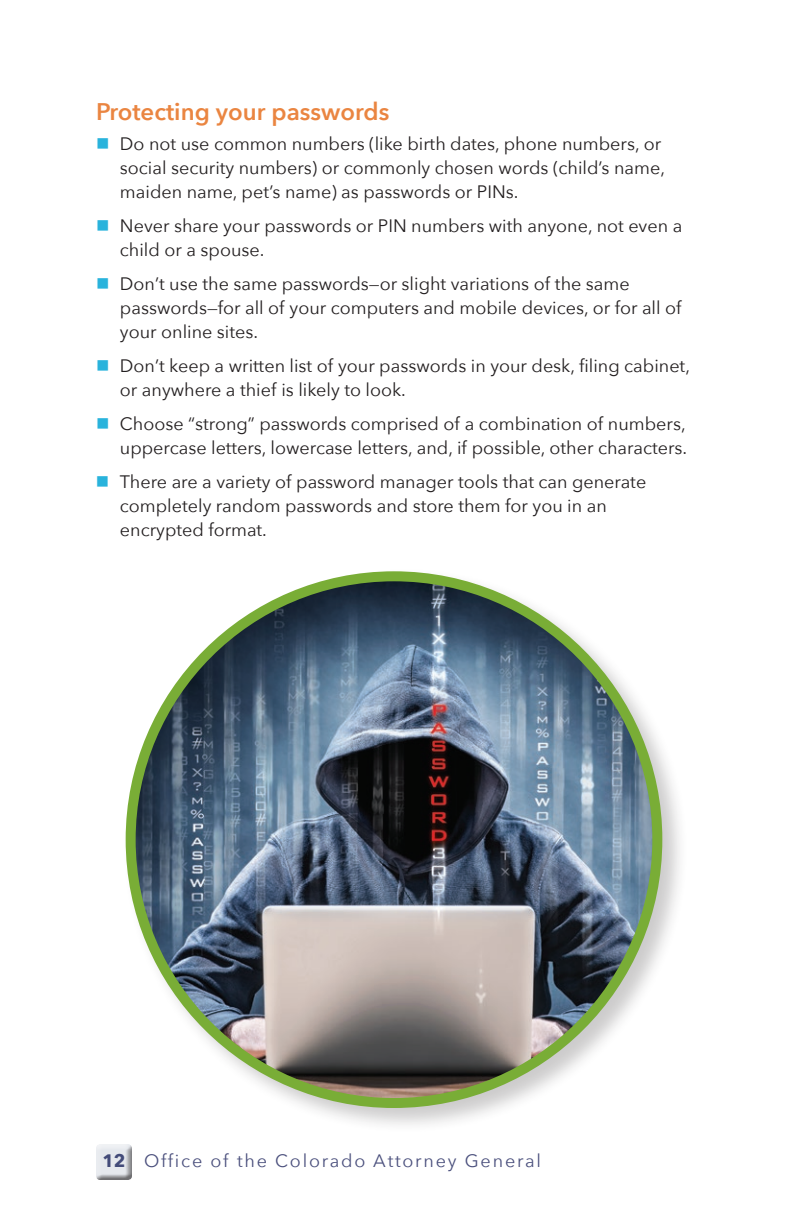
<style>
.page{position:relative;width:792px;height:1224px;background:#fff}
.page>*{position:absolute;margin:0;border:0;box-sizing:border-box;transform-origin:0 0}
.t1{font:600 24px "Avenir Next";color:#ea8541}
.t2{font:18px/24px "Avenir Next";color:#231f20}
.t3{font:18px "Avenir Next";letter-spacing:.1em;color:#4b507d}
.s1{color:#29b3dc}
.s2{font-weight:700;color:#434b79}
</style>
<div class="page">
<div style="left:122px;top:568px;width:566px;height:566px;background:#231f20;opacity:.23"></div>
<img style="left:131px;top:576px;width:526px;height:527px;border-radius:263px">
<div style="left:96px;top:1143px;width:43px;height:40px;background:#231f20;opacity:.6"></div>
<h1 class="t1" style="left:96px;top:97px;width:295px">Protecting your passwords</h1>
<p class="t2" style="left:120px;top:132px;width:547px;text-indent:-24px"><span class="s1">■</span> Do not use common numbers (like birth dates, phone numbers, or social security numbers) or commonly chosen words (child’s name, maiden name, pet’s name) as passwords or PINs.</p>
<p class="t2" style="left:120px;top:214px;width:564px;text-indent:-24px"><span class="s1">■</span> Never share your passwords or PIN numbers with anyone, not even a child or a spouse.</p>
<p class="t2" style="left:120px;top:272px;width:563px;text-indent:-24px"><span class="s1">■</span> Don’t use the same passwords—or slight variations of the same passwords—for all of your computers and mobile devices, or for all of your online sites.</p>
<p class="t2" style="left:120px;top:354px;width:572px;text-indent:-24px"><span class="s1">■</span> Don’t keep a written list of your passwords in your desk, filing cabinet, or anywhere a thief is likely to look.</p>
<p class="t2" style="left:96px;top:412px;width:593px;text-align:right"><span class="s1">■</span> Choose “strong” passwords comprised of a combination of numbers, uppercase letters, lowercase letters, and, if possible, other characters.</p>
<p class="t2" style="left:120px;top:470px;width:528px;text-indent:-24px"><span class="s1">■</span> There are a variety of password manager tools that can generate completely random passwords and store them for you in an encrypted format.</p>
<p class="t3" style="left:102px;top:1150px;width:440px"><span class="s2">12</span> Office of the Colorado Attorney General</p>
</div>
